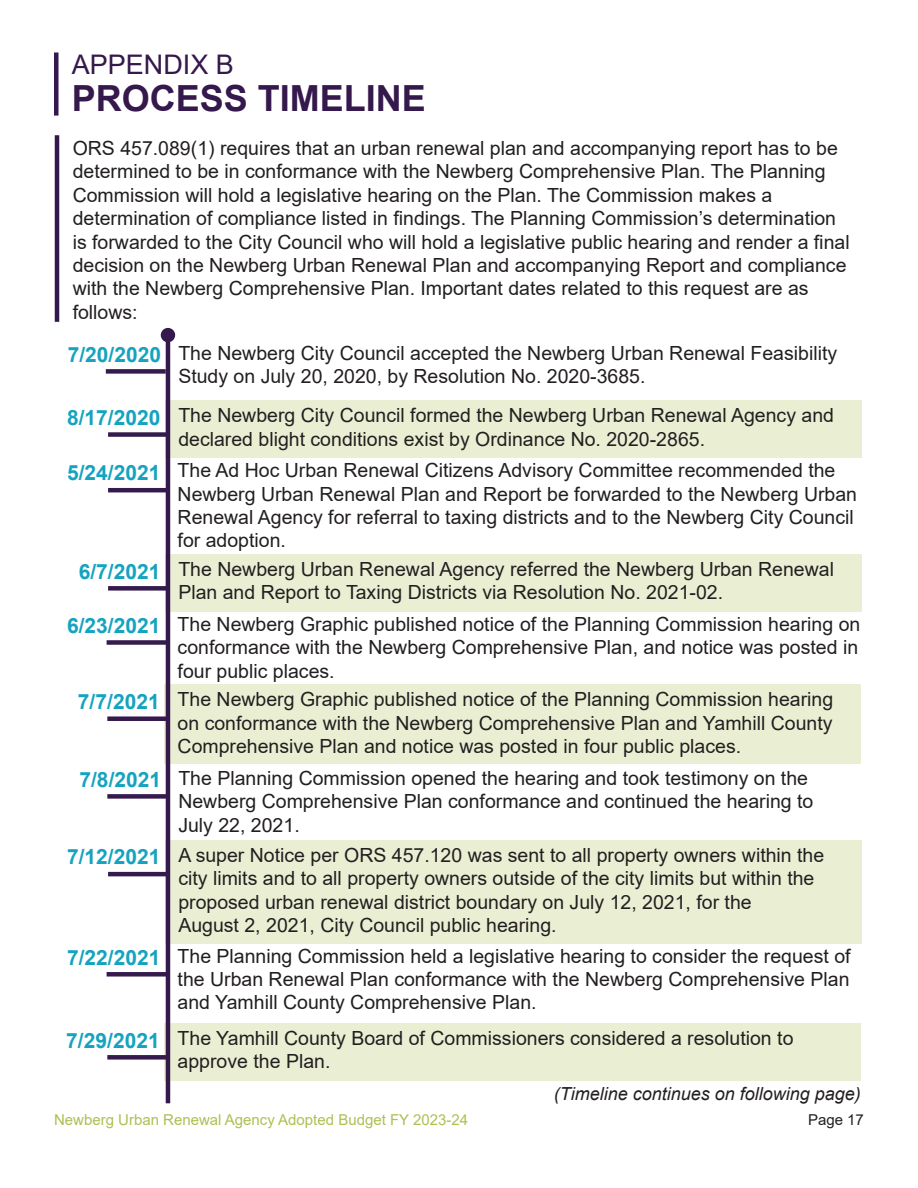
<style>
.page{position:relative;width:918px;height:1188px;background:#fff}
.page>*{position:absolute;margin:0;border:0;box-sizing:border-box;transform-origin:0 0}
.t1{font:700 36px "Arial";color:#35184c}
.t2{font:27px "Arial";color:#35184c}
.Paragraph_Style_1{font:700 21px "Arial";color:#15a3bf}
.Paragraph_Style_1-2{font:19.5px/23.4px "Arial";color:#231f20}
.Paragraph_Style_1-3{font:italic 18px "Arial";color:#231f20}
.t3{font:15px "Arial";color:#aebf53}
.t4{font:15px "Arial";color:#231f20}
</style>
<div class="page">
<div style="left:165px;top:1023px;width:696px;height:58px;background:#eaefd4"></div>
<div style="left:166px;top:554px;width:696px;height:58px;background:#eaefd4"></div>
<hr style="left:54px;top:52px;width:4px;height:64px;background:#35184c">
<hr style="left:55px;top:135px;width:4px;height:187px;background:#35184c">
<div style="left:165px;top:685px;width:696px;height:79px;background:#eaefd4"></div>
<div style="left:166px;top:840px;width:696px;height:104px;background:#eaefd4"></div>
<div style="left:166px;top:400px;width:696px;height:58px;background:#eaefd4"></div>
<hr style="left:166px;top:335px;width:4px;height:768px;background:#35184c">
<div style="left:161px;top:328px;width:14px;height:14px;background:#35184c;border-radius:50%"></div>
<div style="left:106px;top:369px;width:60px;height:5px;background:#351b4d"></div>
<div style="left:108px;top:432px;width:60px;height:5px;background:#351b4d"></div>
<hr style="left:108px;top:488px;width:60px;height:4px;background:#351b4d">
<div style="left:108px;top:586px;width:60px;height:5px;background:#351b4d"></div>
<div style="left:107px;top:640px;width:59px;height:5px;background:#351b4d"></div>
<div style="left:107px;top:716px;width:60px;height:5px;background:#351b4d"></div>
<div style="left:107px;top:794px;width:60px;height:5px;background:#351b4d"></div>
<hr style="left:108px;top:872px;width:60px;height:4px;background:#351b4d">
<div style="left:107px;top:972px;width:59px;height:5px;background:#351b4d"></div>
<div style="left:107px;top:1055px;width:60px;height:5px;background:#351b4d"></div>
<p class="t2" style="left:72px;top:46px;width:164px">APPENDIX B</p>
<p class="t1" style="left:72px;top:73px;width:356px">PROCESS TIMELINE</p>
<p class="Paragraph_Style_1-2" style="left:73px;top:136px;width:779px">ORS 457.089(1) requires that an urban renewal plan and accompanying report has to be determined to be in conformance with the Newberg Comprehensive Plan. The Planning Commission will hold a legislative hearing on the Plan. The Commission makes a determination of compliance listed in findings. The Planning Commission’s determination is forwarded to the City Council who will hold a legislative public hearing and render a final decision on the Newberg Urban Renewal Plan and accompanying Report and compliance with the Newberg Comprehensive Plan. Important dates related to this request are as follows:</p>
<p class="Paragraph_Style_1" style="left:68px;top:340px;width:95px">7/20/2020</p>
<p class="Paragraph_Style_1-2" style="left:178px;top:341px;width:660px">The Newberg City Council accepted the Newberg Urban Renewal Feasibility<br>Study on July 20, 2020, by Resolution No. 2020-3685.</p>
<p class="Paragraph_Style_1-2" style="left:178px;top:404px;width:657px">The Newberg City Council formed the Newberg Urban Renewal Agency and declared blight conditions exist by Ordinance No. 2020-2865.</p>
<p class="Paragraph_Style_1" style="left:67px;top:403px;width:95px">8/17/2020</p>
<p class="Paragraph_Style_1" style="left:67px;top:458px;width:95px">5/24/2021</p>
<p class="Paragraph_Style_1-2" style="left:178px;top:458px;width:681px">The Ad Hoc Urban Renewal Citizens Advisory Committee recommended the Newberg Urban Renewal Plan and Report be forwarded to the Newberg Urban Renewal Agency for referral to taxing districts and to the Newberg City Council for adoption.</p>
<p class="Paragraph_Style_1-2" style="left:178px;top:557px;width:657px">The Newberg Urban Renewal Agency referred the Newberg Urban Renewal<br>Plan and Report to Taxing Districts via Resolution No. 2021-02.</p>
<p class="Paragraph_Style_1" style="left:79px;top:556px;width:83px">6/7/2021</p>
<p class="Paragraph_Style_1" style="left:67px;top:611px;width:95px">6/23/2021</p>
<p class="Paragraph_Style_1-2" style="left:178px;top:612px;width:684px;text-align:justify">The Newberg Graphic published notice of the Planning Commission hearing on conformance with the Newberg Comprehensive Plan, and notice was posted in four public places.</p>
<p class="Paragraph_Style_1-2" style="left:178px;top:688px;width:657px;text-align:justify">The Newberg Graphic published notice of the Planning Commission hearing on conformance with the Newberg Comprehensive Plan and Yamhill County Comprehensive Plan and notice was posted in four public places.</p>
<p class="Paragraph_Style_1" style="left:78px;top:687px;width:83px">7/7/2021</p>
<p class="Paragraph_Style_1" style="left:79px;top:765px;width:83px">7/8/2021</p>
<p class="Paragraph_Style_1-2" style="left:178px;top:766px;width:637px">The Planning Commission opened the hearing and took testimony on the<br>Newberg Comprehensive Plan conformance and continued the hearing to<br>July 22, 2021.</p>
<p class="Paragraph_Style_1-2" style="left:178px;top:843px;width:647px">A super Notice per ORS 457.120 was sent to all property owners within the city limits and to all property owners outside of the city limits but within the proposed urban renewal district boundary on July 12, 2021, for the</p>
<p class="Paragraph_Style_1-2" style="left:178px;top:913px;width:380px">August 2, 2021, City Council public hearing.</p>
<p class="Paragraph_Style_1" style="left:67px;top:842px;width:95px">7/12/2021</p>
<p class="Paragraph_Style_1" style="left:67px;top:943px;width:95px">7/22/2021</p>
<p class="Paragraph_Style_1-2" style="left:178px;top:944px;width:675px;text-align:justify">The Planning Commission held a legislative hearing to consider the request of the Urban Renewal Plan conformance with the Newberg Comprehensive Plan and Yamhill County Comprehensive Plan.</p>
<p class="Paragraph_Style_1-2" style="left:178px;top:1026px;width:617px">The Yamhill County Board of Commissioners considered a resolution to approve the Plan.</p>
<p class="Paragraph_Style_1" style="left:66px;top:1025px;width:95px">7/29/2021</p>
<p class="Paragraph_Style_1-3" style="left:554px;top:1082px;width:308px">(Timeline continues on following page)</p>
<p class="t3" style="left:54px;top:1110px;width:416px">Newberg Urban Renewal Agency Adopted Budget FY 2023-24</p>
<p class="t4" style="left:808px;top:1110px;width:57px">Page 17</p>
</div>
